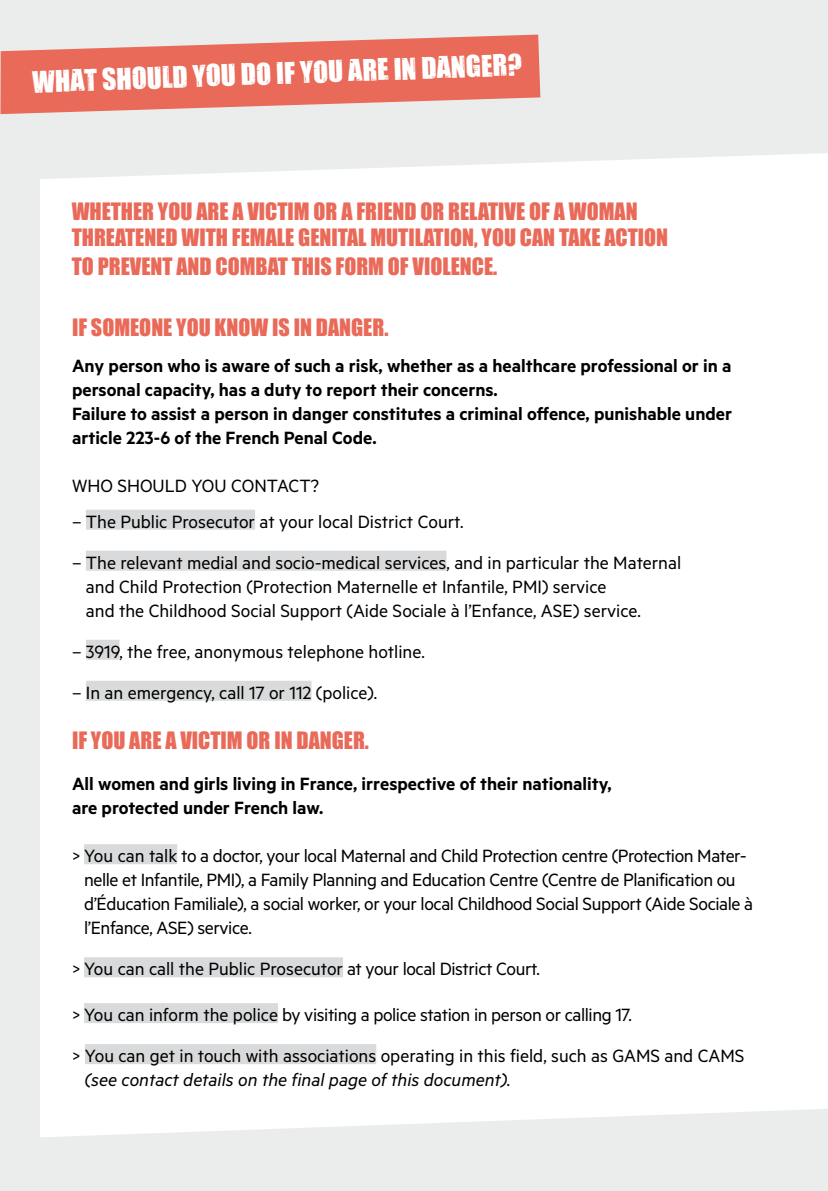
<style>
.page{position:relative;width:828px;height:1191px;background:#fff}
.page>*{position:absolute;margin:0;border:0;box-sizing:border-box;transform-origin:0 0}
.t1{font:27.6px "Impacted 20";color:#fff}
.t2{font:22px/26.4px "Impact";color:#ea6a59}
.t3{font:20px/24px "Metric";color:#000}
.t4{font:600 20px/24px "Metric";color:#000}
.t5{font:20px/24px "Metric";letter-spacing:-.02em;color:#000}
.t6{font:italic 20px "Metric";color:#000}
</style>
<div class="page">
<div style="left:0;top:0;width:40px;height:1191px;background:#ebeded"></div>
<svg style="left:1px;top:0;width:827px;height:179px;background:#eceeee"></svg>
<svg style="left:40px;top:1109px;width:788px;height:82px;fill:#ebeded"></svg>
<svg style="left:0;top:35px;width:540px;height:79px;background:#ea8578"></svg>
<div style="left:86px;top:509px;width:169px;height:20px;background:#d9dadb"></div>
<div style="left:86px;top:550px;width:360px;height:20px;background:#d9dadb"></div>
<div style="left:86px;top:640px;width:33px;height:20px;background:#d9dadb"></div>
<div style="left:86px;top:681px;width:225px;height:20px;background:#d9dadb"></div>
<div style="left:84px;top:844px;width:93px;height:20px;background:#d9dadb"></div>
<div style="left:84px;top:957px;width:259px;height:20px;background:#d9dadb"></div>
<div style="left:84px;top:1003px;width:194px;height:20px;background:#d9dadb"></div>
<div style="left:85px;top:1044px;width:291px;height:20px;background:#d9dadb"></div>
<h1 class="t1" style="left:32px;top:60px;width:491px;rotate:-2deg">WHAT SHOULD YOU DO IF YOU ARE IN DANGER?</h1>
<p class="t2" style="left:72px;top:198px;width:598px">WHETHER YOU ARE A VICTIM OR A FRIEND OR RELATIVE OF A WOMAN<br>THREATENED WITH FEMALE GENITAL MUTILATION, YOU CAN TAKE ACTION</p>
<p class="t2" style="left:72px;top:253px;width:427px">TO PREVENT AND COMBAT THIS FORM OF VIOLENCE.</p>
<p class="t2" style="left:72px;top:313px;width:318px">IF SOMEONE YOU KNOW IS IN DANGER.</p>
<p class="t4" style="left:72px;top:353px;width:661px">Any person who is aware of such a risk, whether as a healthcare professional or in a personal capacity, has a duty to report their concerns.<br>Failure to assist a person in danger constitutes a criminal offence, punishable under article 223-6 of the French Penal Code.</p>
<p class="t3" style="left:72px;top:473px;width:249px">WHO SHOULD YOU CONTACT?</p>
<p class="t3" style="left:72px;top:509px;width:393px">– The Public Prosecutor at your local District Court.</p>
<p class="t3" style="left:86px;top:550px;width:597px;text-indent:-14px">– The relevant medial and socio-medical services, and in particular the Maternal and Child Protection (Protection Maternelle et Infantile, PMI) service<br>and the Childhood Social Support (Aide Sociale à l’Enfance, ASE) service.</p>
<p class="t3" style="left:72px;top:639px;width:354px">– 3919, the free, anonymous telephone hotline.</p>
<p class="t3" style="left:72px;top:680px;width:307px">– In an emergency, call 17 or 112 (police).</p>
<p class="t2" style="left:72px;top:727px;width:298px">IF YOU ARE A VICTIM OR IN DANGER.</p>
<p class="t4" style="left:72px;top:771px;width:541px">All women and girls living in France, irrespective of their nationality, are protected under French law.</p>
<p class="t5" style="left:84px;top:843px;width:670px;text-indent:-12px">&gt; You can talk to a doctor, your local Maternal and Child Protection centre (Protection Mater&shy;nelle et Infantile, PMI), a Family Planning and Education Centre (Centre de Planification ou d’Éducation Familiale), a social worker, or your local Childhood Social Support (Aide Sociale à l’Enfance, ASE) service.</p>
<p class="t3" style="left:72px;top:956px;width:469px">&gt; You can call the Public Prosecutor at your local District Court.</p>
<p class="t3" style="left:72px;top:993px;width:674px;line-height:41px">&gt; You can inform the police by visiting a police station in person or calling 17.<br>&gt; You can get in touch with associations operating in this field, such as GAMS and CAMS</p>
<p class="t6" style="left:85px;top:1068px;width:427px">(see contact details on the final page of this document).</p>
</div>
